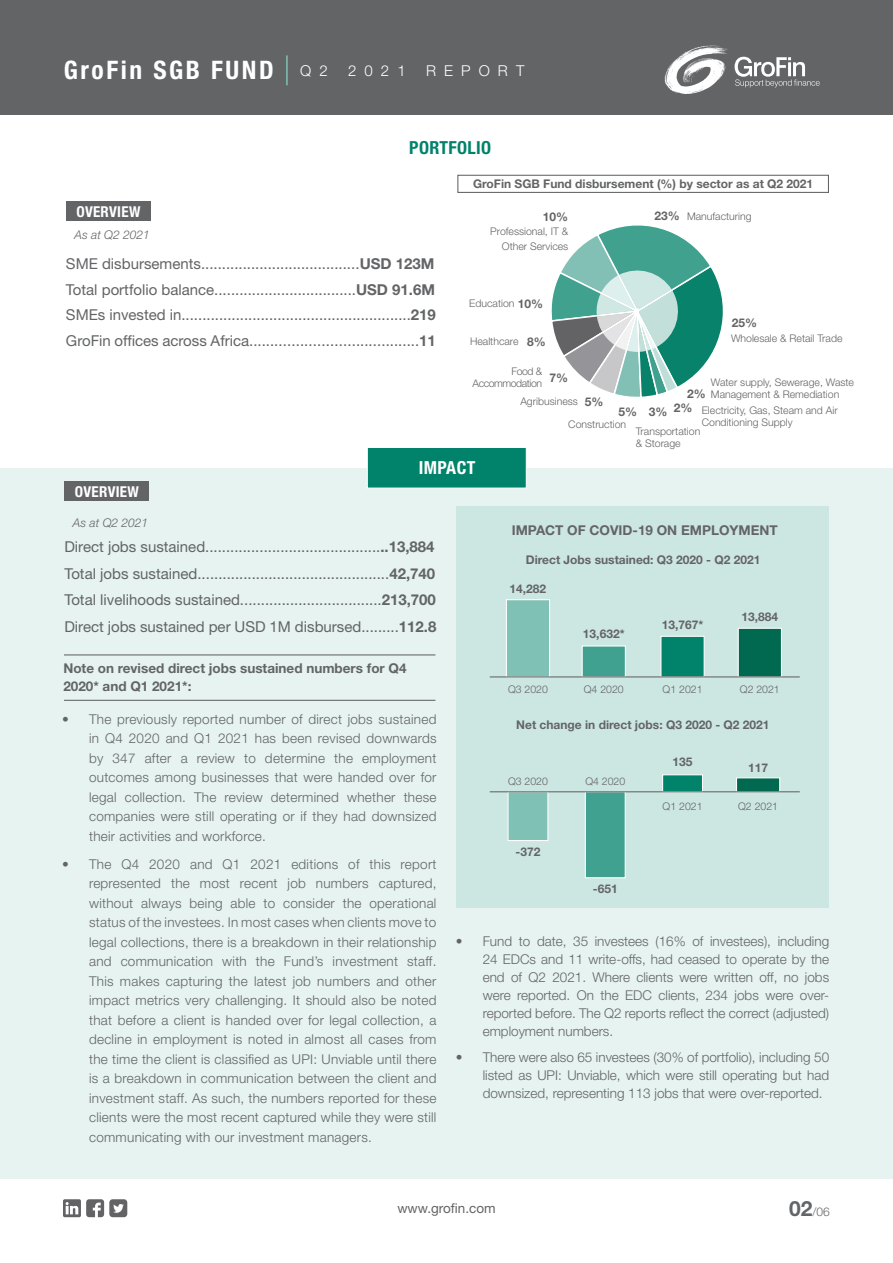
<style>
.page{position:relative;width:893px;height:1263px;background:#fff}
.page>*{position:absolute;margin:0;border:0;box-sizing:border-box;transform-origin:0 0}
.t1{font:700 condensed 25.5px "Helvetica Neue LT Std";letter-spacing:.1em;color:#fff}
.t2{font:700 condensed 18px "Helvetica Neue LT Std";letter-spacing:.02em;color:#00826b}
.t3{font:700 condensed 18px "Helvetica Neue LT Std";letter-spacing:.02em;color:#fff}
.t4{font:15px/25.5px "Helvetica Neue LT Std";color:#636466;text-align:justify}
.t5{font:700 condensed 15px "Helvetica Neue LT Std";letter-spacing:.02em;color:#fff}
.t6{font:300 15px "Helvetica Neue LT Std";letter-spacing:.54em;color:#fff}
.t7{font:300 13.5px/19.5px "Helvetica Neue LT Std";color:#636466;text-align:justify}
.t8{font:700 13.5px/18px "Helvetica Neue LT Std";color:#636466}
.t9{font:13.5px "Helvetica Neue LT Std";color:#636466}
.t10{font:700 12px "Helvetica Neue LT Std";color:#636466}
.t11{font:italic 300 12px "Helvetica Neue LT Std";color:#636466}
.t12{font:300 12px "Helvetica Neue LT Std";color:#636466}
.t13{font:300 10.5px/12px "Helvetica Neue LT Std";color:#636466}
.t14{font:300 10.5px/12px "Helvetica Neue LT Std";letter-spacing:-.04em;color:#636466;text-align:right}
.s1{font-weight:300;font-stretch:normal;font-size:15px}
.s2{font-weight:700}
.s3{font-weight:700;font-size:12px}
.s4{font-weight:700;font-size:21px}
</style>
<div class="page">
<div style="left:0;top:0;width:893px;height:115px;background:#636466"></div>
<hr style="left:286px;top:55px;width:2px;height:30px;background:#80c1b5">
<svg style="left:664px;top:45px;width:64px;height:49px"></svg>
<svg style="left:735px;top:57px;width:85px;height:30px"></svg>
<div style="left:0;top:468px;width:893px;height:710px;background:#e6f3f0"></div>
<div style="left:457px;top:506px;width:372px;height:401px;background:#cce6e1"></div>
<div style="left:367px;top:447px;width:160px;height:42px;background:#00826b;border:1px solid #fff"></div>
<svg style="left:551px;top:225px;width:172px;height:172px"></svg>
<div style="left:66px;top:201px;width:85px;height:20px;background:#636466"></div>
<div style="left:65px;top:481px;width:84px;height:20px;background:#636466"></div>
<hr style="left:64px;top:654px;width:371px;height:1px;background:#636466">
<hr style="left:64px;top:700px;width:371px;height:1px;background:#636466">
<div style="left:738px;top:628px;width:44px;height:49px;background:#006950;border:1px solid #fff"></div>
<div style="left:660px;top:636px;width:45px;height:41px;background:#00826b;border:1px solid #fff"></div>
<div style="left:582px;top:645px;width:44px;height:32px;background:#40a190;border:1px solid #fff"></div>
<div style="left:506px;top:599px;width:44px;height:78px;background:#80c1b5;border:1px solid #fff"></div>
<hr style="left:490px;top:676px;width:310px;height:1px;background:#636466">
<div style="left:736px;top:777px;width:44px;height:15px;background:#006950;border:1px solid #fff"></div>
<div style="left:662px;top:774px;width:41px;height:18px;background:#00826b;border:1px solid #fff"></div>
<div style="left:585px;top:791px;width:41px;height:87px;background:#40a190;border:1px solid #fff"></div>
<div style="left:507px;top:791px;width:41px;height:50px;background:#80c1b5;border:1px solid #fff"></div>
<hr style="left:490px;top:791px;width:310px;height:1px;background:#636466">
<div style="left:457px;top:175px;width:372px;height:18px;border:1px solid #636466"></div>
<svg style="left:63px;top:1199px;width:64px;height:18px"></svg>
<h1 class="t1" style="left:64px;top:55px;width:265px">GroFin SGB FUND <span class="s1">Q 2</span></h1>
<p class="t6" style="left:348px;top:61px;width:59px">2021</p>
<p class="t6" style="left:426px;top:61px;width:100px">REPORT</p>
<h2 class="t2" style="left:409px;top:137px;width:83px">PORTFOLIO</h2>
<p class="t5" style="left:76px;top:202px;width:66px">OVERVIEW</p>
<p class="t11" style="left:74px;top:228px;width:77px">As at Q2 2021</p>
<p class="t4" style="left:66px;top:251px;width:371px">SME disbursements......................................<span class="s2">USD 123M </span>Total portfolio balance..................................<span class="s2">USD 91.6M </span>SMEs invested in.......................................................<span class="s2">219<br></span>GroFin offices across Africa........................................<span class="s2">11</span></p>
<p class="t10" style="left:473px;top:176px;width:342px">GroFin SGB Fund disbursement (%) by sector as at Q2 2021</p>
<p class="t10" style="left:543px;top:209px;width:27px">10%</p>
<p class="t13" style="left:490px;top:223px;width:79px;line-height:15px;text-align:right">Professional, IT &amp;<br>Other Services</p>
<p class="t13" style="left:469px;top:297px;width:75px">Education <span class="s3">10%</span></p>
<p class="t13" style="left:470px;top:335px;width:77px">Healthcare <span class="s3">8%</span></p>
<p class="t13" style="left:654px;top:210px;width:99px"><span class="s3">23%</span> Manufacturing</p>
<p class="t10" style="left:732px;top:316px;width:27px">25%</p>
<p class="t13" style="left:731px;top:332px;width:113px">Wholesale &amp; Retail Trade</p>
<p class="t14" style="left:472px;top:365px;width:71px">Food &amp;<br>Accommodation</p>
<p class="t10" style="left:550px;top:370px;width:20px">7%</p>
<p class="t13" style="left:711px;top:376px;width:145px">Water supply, Sewerage, Waste<br>Management &amp; Remediation</p>
<p class="t13" style="left:702px;top:404px;width:137px;text-indent:-28px"><sup>2%</sup> Electricity, Gas, Steam and Air<br>Conditioning Supply</p>
<p class="t10" style="left:687px;top:386px;width:20px">2%</p>
<p class="t13" style="left:636px;top:425px;width:66px">Transportation &amp; Storage</p>
<p class="t13" style="left:520px;top:395px;width:85px">Agribusiness <span class="s3">5%</span></p>
<p class="t10" style="left:649px;top:405px;width:20px">3%</p>
<p class="t10" style="left:619px;top:405px;width:20px">5%</p>
<p class="t13" style="left:568px;top:418px;width:59px">Construction</p>
<p class="t5" style="left:75px;top:482px;width:66px">OVERVIEW</p>
<p class="t11" style="left:73px;top:515px;width:77px">As at Q2 2021</p>
<h2 class="t3" style="left:419px;top:457px;width:58px">IMPACT</h2>
<p class="t4" style="left:64px;top:533px;width:374px;line-height:26.5px;text-align:left">Direct jobs sustained..........................................<span class="s2">..13,884<br></span>Total jobs sustained..............................................<span class="s2">42,740<br></span>Total livelihoods sustained..................................<span class="s2">213,700<br></span>Direct jobs sustained per USD 1M disbursed.........<span class="s2">112.8</span></p>
<p class="t8" style="left:512px;top:521px;width:268px">IMPACT OF COVID-19 ON EMPLOYMENT</p>
<p class="t10" style="left:526px;top:553px;width:236px">Direct Jobs sustained: Q3 2020 - Q2 2021</p>
<p class="t10" style="left:510px;top:582px;width:38px">14,282</p>
<p class="t10" style="left:583px;top:626px;width:43px">13,632*</p>
<p class="t10" style="left:662px;top:618px;width:43px">13,767*</p>
<p class="t10" style="left:741px;top:609px;width:38px">13,884</p>
<p class="t8" style="left:63px;top:659px;width:345px">Note on revised direct jobs sustained numbers for Q4<br>2020* and Q1 2021*:</p>
<p class="t7" style="left:89px;top:709px;width:349px;text-indent:-27px">• The previously reported number of direct jobs sustained in Q4 2020 and Q1 2021 has been revised downwards by 347 after a review to determine the employment outcomes among businesses that were handed over for legal collection. The review determined whether these companies were still operating or if they had downsized their activities and workforce.</p>
<p class="t7" style="left:89px;top:854px;width:349px;text-indent:-27px">• The Q4 2020 and Q1 2021 editions of this report represented the most recent job numbers captured, without always being able to consider the operational status of the investees. In most cases when clients move to legal collections, there is a breakdown in their relationship and communication with the Fund’s investment staff.<br>This makes capturing the latest job numbers and other impact metrics very challenging. It should also be noted that before a client is handed over for legal collection, a decline in employment is noted in almost all cases from the time the client is classified as UPI: Unviable until there is a breakdown in communication between the client and investment staff. As such, the numbers reported for these clients were the most recent captured while they were still communicating with our investment managers.</p>
<p class="t13" style="left:508px;top:683px;width:41px">Q3 2020</p>
<p class="t13" style="left:584px;top:683px;width:41px">Q4 2020</p>
<p class="t13" style="left:663px;top:683px;width:41px">Q1 2021</p>
<p class="t13" style="left:740px;top:683px;width:41px">Q2 2021</p>
<p class="t10" style="left:516px;top:717px;width:255px">Net change in direct jobs: Q3 2020 - Q2 2021</p>
<p class="t13" style="left:508px;top:775px;width:41px">Q3 2020</p>
<p class="t10" style="left:515px;top:844px;width:26px">-372</p>
<p class="t13" style="left:585px;top:775px;width:41px">Q4 2020</p>
<p class="t10" style="left:593px;top:881px;width:26px">-651</p>
<p class="t10" style="left:672px;top:754px;width:22px">135</p>
<p class="t13" style="left:663px;top:800px;width:41px">Q1 2021</p>
<p class="t10" style="left:748px;top:760px;width:22px">117</p>
<p class="t13" style="left:738px;top:800px;width:41px">Q2 2021</p>
<p class="t7" style="left:483px;top:932px;width:348px;line-height:18px;text-indent:-27px">• Fund to date, 35 investees (16% of investees), including 24 EDCs and 11 write-offs, had ceased to operate by the end of Q2 2021. Where clients were written off, no jobs were reported. On the EDC clients, 234 jobs were over&shy;reported before. The Q2 reports reflect the correct (adjusted) employment numbers.</p>
<p class="t7" style="left:483px;top:1048px;width:348px;line-height:18px;text-indent:-27px">• There were also 65 investees (30% of portfolio), including 50 listed as UPI: Unviable, which were still operating but had downsized, representing 113 jobs that were over-reported.</p>
<p class="t9" style="left:397px;top:1200px;width:100px">www.grofin.com</p>
<p class="t12" style="left:789px;top:1204px;width:42px"><span class="s4">02</span>/06</p>
</div>
